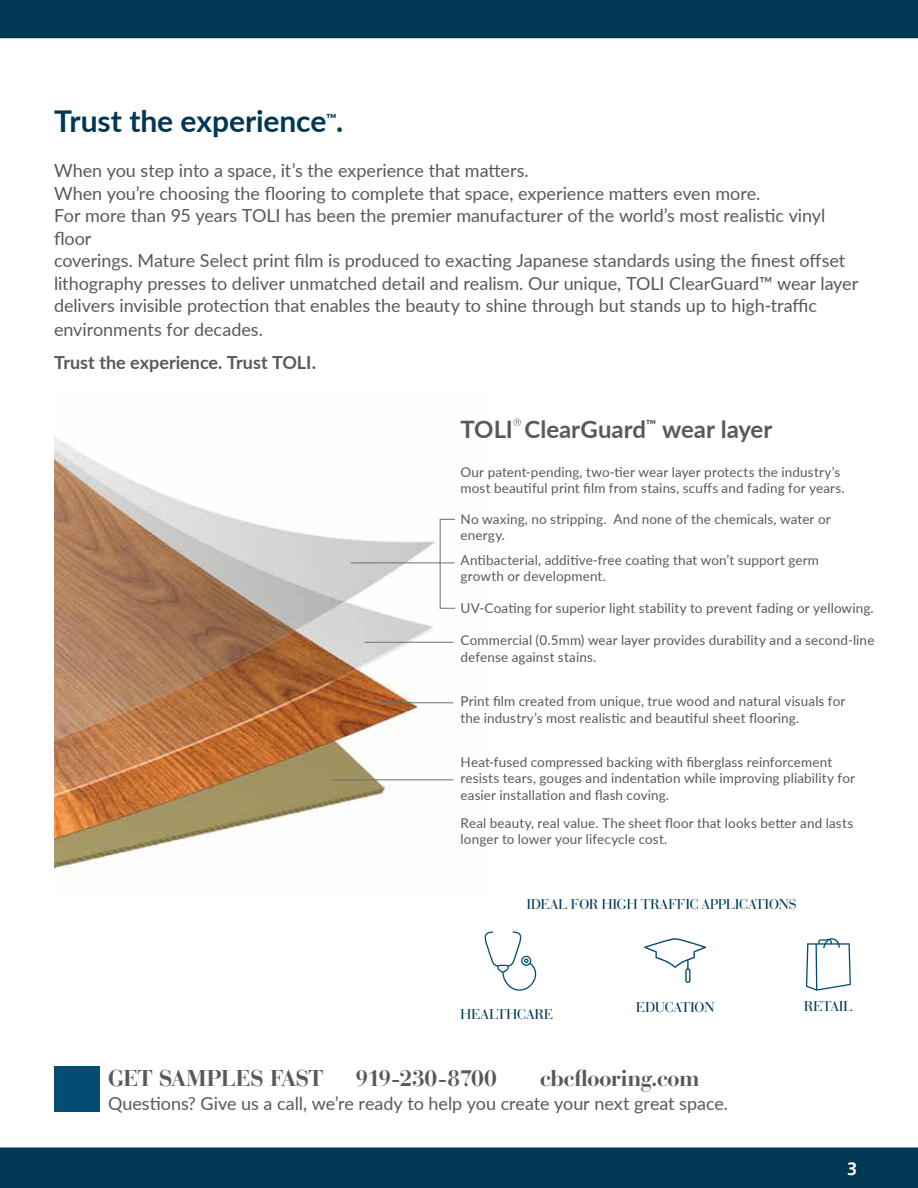
<style>
.page{position:relative;width:918px;height:1188px;background:#fff}
.page>*{position:absolute;margin:0;border:0;box-sizing:border-box;transform-origin:0 0}
.t1{font:700 30px "Lato";letter-spacing:-.005em;color:#003752}
.t2{font:700 24px "Bauer Bodoni BT";letter-spacing:-.005em;color:#58595b}
.t3{font:700 24px "Lato";color:#58595b}
.t4{font:700 24px "Bauer Bodoni BT";letter-spacing:-.03em;color:#58595b}
.t5{font:18px/22.6px "Lato";letter-spacing:-.005em;color:#58595b}
.t6{font:700 18px "Lato";color:#58595b}
.t7{font:700 18px "Frutiger LT";color:#fff}
.t8{font:15px "Bauer Bodoni BT";letter-spacing:.005em;color:#003752}
.t9{font:15px "Bauer Bodoni BT";letter-spacing:.03em;color:#003752}
.t10{font:13.5px/16.5px "Lato";letter-spacing:.01em;color:#58595b}
</style>
<div class="page">
<div style="left:0;top:1148px;width:918px;height:40px;background:#003752"></div>
<div style="left:0;top:0;width:918px;height:38px;background:#003752"></div>
<img style="left:54px;top:437px;width:401px;height:436px">
<div style="left:54px;top:1066px;width:45px;height:46px;background:#024d71"></div>
<div style="left:440px;top:519px;width:16px;height:90px;border:1px solid #6d6e71"></div>
<hr style="left:333px;top:779px;width:120px;height:1px;background:#6d6e71">
<hr style="left:373px;top:702px;width:80px;height:1px;background:#6d6e71">
<hr style="left:364px;top:642px;width:90px;height:1px;background:#6d6e71">
<hr style="left:351px;top:563px;width:104px;height:1px;background:#6d6e71">
<svg style="left:514px;top:418px;width:7px;height:8px"></svg>
<svg style="left:484px;top:931px;width:53px;height:60px"></svg>
<svg style="left:644px;top:938px;width:62px;height:45px"></svg>
<svg style="left:806px;top:938px;width:45px;height:53px"></svg>
<h1 class="t1" style="left:54px;top:99px;width:291px">Trust the experience<sup>™</sup>.</h1>
<p class="t5" style="left:54px;top:159px;width:806px">When you step into a space, it’s the experience that matters.<br>When you’re choosing the flooring to complete that space, experience matters even more.<br>For more than 95 years TOLI has been the premier manufacturer of the world’s most realistic vinyl floor<br>coverings. Mature Select print film is produced to exacting Japanese standards using the finest offset lithography presses to deliver unmatched detail and realism. Our unique, TOLI ClearGuard™ wear layer delivers invisible protection that enables the beauty to shine through but stands up to high-traffic environments for decades.</p>
<h3 class="t6" style="left:54px;top:349px;width:263px">Trust the experience. Trust TOLI.</h3>
<h2 class="t3" style="left:461px;top:411px;width:313px">TOLI ClearGuard<sup>™</sup> wear layer</h2>
<p class="t10" style="left:461px;top:463px;width:386px">Our patent-pending, two-tier wear layer protects the industry’s most beautiful print film from stains, scuffs and fading for years.</p>
<p class="t10" style="left:461px;top:510px;width:372px">No waxing, no stripping. And none of the chemicals, water or energy.</p>
<p class="t10" style="left:461px;top:551px;width:360px">Antibacterial, additive-free coating that won’t support germ growth or development.</p>
<p class="t10" style="left:461px;top:600px;width:415px">UV-Coating for superior light stability to prevent fading or yellowing.</p>
<p class="t10" style="left:461px;top:632px;width:415px">Commercial (0.5mm) wear layer provides durability and a second-line defense against stains.</p>
<p class="t10" style="left:461px;top:692px;width:386px">Print film created from unique, true wood and natural visuals for the industry’s most realistic and beautiful sheet flooring.</p>
<p class="t10" style="left:461px;top:753px;width:396px">Heat-fused compressed backing with fiberglass reinforcement resists tears, gouges and indentation while improving pliability for easier installation and flash coving.</p>
<p class="t10" style="left:461px;top:814px;width:394px">Real beauty, real value. The sheet floor that looks better and lasts longer to lower your lifecycle cost.</p>
<p class="t8" style="left:527px;top:895px;width:271px">IDEAL FOR HIGH TRAFFIC APPLICATIONS</p>
<p class="t9" style="left:461px;top:1005px;width:95px">HEALTHCARE</p>
<p class="t8" style="left:636px;top:998px;width:80px">EDUCATION</p>
<p class="t8" style="left:804px;top:997px;width:50px">RETAIL</p>
<h2 class="t2" style="left:108px;top:1062px;width:217px">GET SAMPLES FAST</h2>
<h2 class="t4" style="left:355px;top:1062px;width:143px">919-230-8700</h2>
<h2 class="t2" style="left:540px;top:1062px;width:161px">cbcflooring.com</h2>
<h3 class="t5" style="left:108px;top:1091px;width:622px">Questions? Give us a call, we’re ready to help you create your next great space.</h3>
<h3 class="t7" style="left:847px;top:1158px;width:12px">3</h3>
</div>
